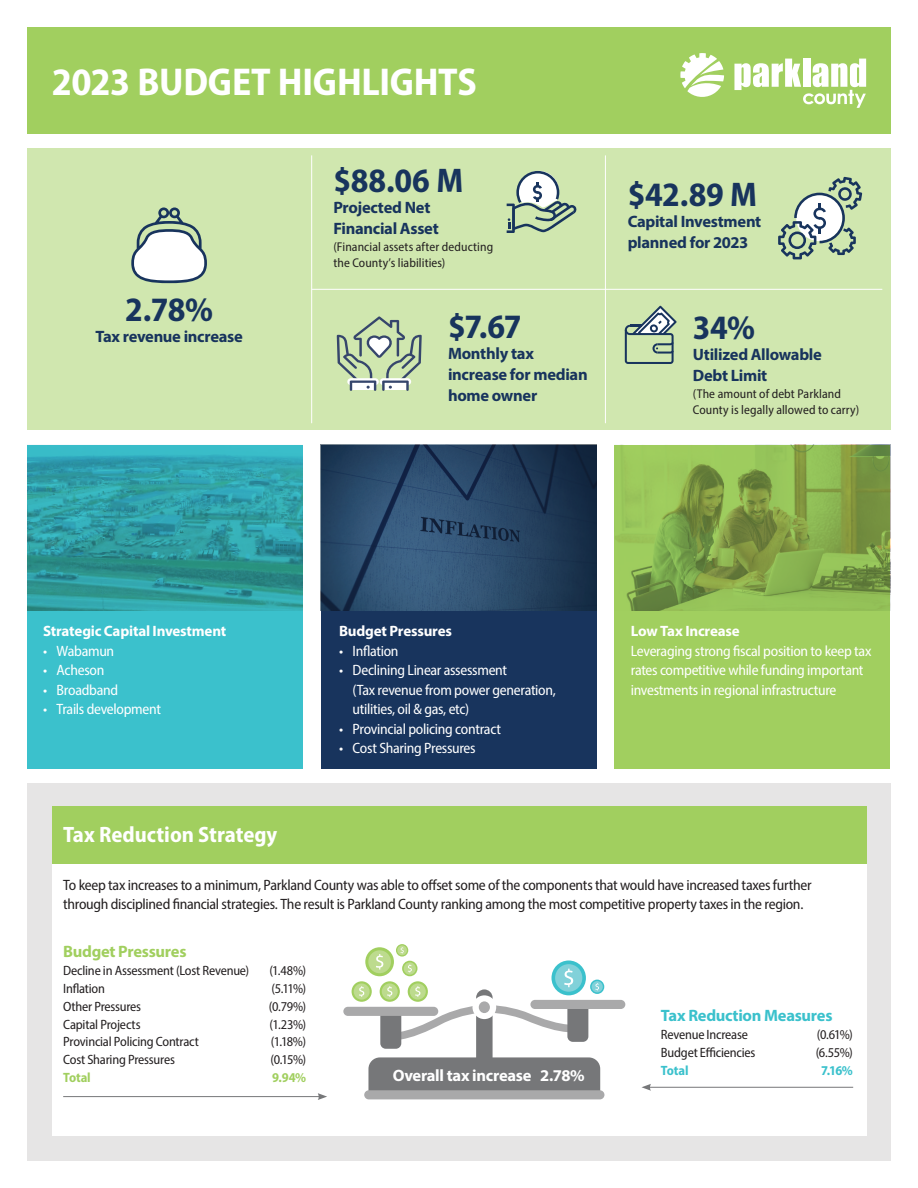
<style>
.page{position:relative;width:918px;height:1188px;background:#fff}
.page>*{position:absolute;margin:0;border:0;box-sizing:border-box;transform-origin:0 0}
.t1{font:700 semi-condensed 39px "Myriad Pro";letter-spacing:-.005em;color:#fff}
.t2{font:700 semi-condensed 34.35px "Myriad Pro";letter-spacing:-.01em;color:#18345d}
.t3{font:700 semi-condensed 22.35px "Myriad Pro";color:#fff}
.t4{font:700 16.5px/21px "Myriad Pro";letter-spacing:-.02em;color:#18345d}
.t5{font:700 16.5px "Myriad Pro";letter-spacing:-.02em;color:#fff}
.t6{font:700 16.5px "Myriad Pro";letter-spacing:-.02em;color:#3bc1cc}
.t7{font:700 16.5px "Myriad Pro";letter-spacing:-.02em;color:#a1cf5f}
.t8{font:semi-condensed 15px/19.5px "Myriad Pro";letter-spacing:-.02em;color:#fff}
.t9{font:semi-condensed 15px/19.5px "Myriad Pro";letter-spacing:-.02em;color:#231f20}
.t10{font:700 15px "Myriad Pro";letter-spacing:-.015em;color:#fff}
.t11{font:semi-condensed 13.5px "Myriad Pro";letter-spacing:-.015em;color:#231f20}
.t12{font:700 semi-condensed 13.5px "Myriad Pro";letter-spacing:-.01em;color:#3bc1cc}
.t13{font:700 semi-condensed 13.5px "Myriad Pro";letter-spacing:-.01em;color:#a1cf5f}
.t14{font:semi-condensed 12.75px/16.5px "Myriad Pro";letter-spacing:.005em;color:#231f20}
</style>
<div class="page">
<div style="left:27px;top:27px;width:864px;height:107px;background:#a1cf5f"></div>
<svg style="left:734px;top:59px;width:132px;height:49px"></svg>
<svg style="left:680px;top:53px;width:44px;height:44px"></svg>
<div style="left:27px;top:783px;width:864px;height:378px;background:#e6e5e5"></div>
<div style="left:52px;top:807px;width:814px;height:329px;background:#fff"></div>
<div style="left:52px;top:807px;width:814px;height:57px;background:#a1cf5f"></div>
<div style="left:27px;top:445px;width:276px;height:324px;background:#3bc1cc"></div>
<div style="left:321px;top:445px;width:275px;height:324px;background:#18345d"></div>
<svg style="left:614px;top:445px;width:276px;height:324px;background:#93bc56"></svg>
<img style="left:321px;top:445px;width:275px;height:166px">
<img style="left:27px;top:454px;width:276px;height:157px">
<div style="left:27px;top:148px;width:863px;height:282px;background:#d0e7af"></div>
<hr style="left:312px;top:289px;width:570px;height:1px;background:#fff">
<hr style="left:311px;top:155px;width:1px;height:268px;background:#fff">
<hr style="left:605px;top:155px;width:1px;height:268px;background:#fff">
<svg style="left:337px;top:316px;width:85px;height:75px"></svg>
<hr style="left:63px;top:1096px;width:257px;height:1px;background:#767779">
<svg style="left:318px;top:1093px;width:9px;height:7px"></svg>
<hr style="left:649px;top:1087px;width:204px;height:1px;background:#767779">
<svg style="left:642px;top:1084px;width:9px;height:7px"></svg>
<div style="left:476px;top:989px;width:17px;height:83px;background:#767779;border-radius:8px"></div>
<div style="left:368px;top:1057px;width:232px;height:33px;background:#767779"></div>
<div style="left:364px;top:1090px;width:240px;height:9px;background:#a9a9aa;border-radius:5px"></div>
<div style="left:343px;top:1007px;width:95px;height:9px;background:#a9a9aa;border-radius:5px"></div>
<div style="left:530px;top:1000px;width:95px;height:9px;background:#a9a9aa;border-radius:5px"></div>
<svg style="left:365px;top:947px;width:29px;height:29px"></svg>
<div style="left:368px;top:950px;width:23px;height:23px;background:#bddb8e;border-radius:50%"></div>
<svg style="left:397px;top:945px;width:10px;height:10px"></svg>
<svg style="left:352px;top:981px;width:20px;height:21px"></svg>
<div style="left:354px;top:983px;width:16px;height:17px;background:#bddb8e;border-radius:50%"></div>
<svg style="left:359px;top:986px;width:5px;height:11px"></svg>
<svg style="left:376px;top:947px;width:212px;height:102px"></svg>
<svg style="left:590px;top:980px;width:14px;height:14px"></svg>
<div style="left:592px;top:981px;width:11px;height:11px;background:#81d1d9;border-radius:50%"></div>
<svg style="left:595px;top:983px;width:4px;height:8px"></svg>
<svg style="left:625px;top:306px;width:52px;height:58px"></svg>
<svg style="left:778px;top:177px;width:84px;height:82px"></svg>
<svg style="left:507px;top:171px;width:70px;height:62px"></svg>
<svg style="left:131px;top:207px;width:76px;height:76px"></svg>
<h1 class="t1" style="left:52px;top:57px;width:427px">2023 BUDGET HIGHLIGHTS</h1>
<h2 class="t2" style="left:125px;top:288px;width:90px">2.78%</h2>
<p class="t4" style="left:95px;top:326px;width:149px">Tax revenue increase</p>
<h2 class="t2" style="left:333px;top:158px;width:131px">$88.06 M</h2>
<p class="t4" style="left:333px;top:197px;width:107px">Projected Net<br>Financial Asset</p>
<p class="t14" style="left:333px;top:238px;width:161px">(Financial assets after deducting the County’s liabilities)</p>
<h2 class="t2" style="left:448px;top:304px;width:75px">$7.67</h2>
<p class="t4" style="left:448px;top:342px;width:141px">Monthly tax increase for median home owner</p>
<h2 class="t2" style="left:628px;top:172px;width:131px">$42.89 M</h2>
<p class="t4" style="left:628px;top:210px;width:135px">Capital Investment planned for 2023</p>
<h2 class="t2" style="left:693px;top:306px;width:64px">34%</h2>
<p class="t4" style="left:693px;top:344px;width:131px">Utilized Allowable<br>Debt Limit</p>
<p class="t14" style="left:693px;top:385px;width:168px">(The amount of debt Parkland<br>County is legally allowed to carry)</p>
<p class="t10" style="left:43px;top:622px;width:185px">Strategic Capital Investment</p>
<p class="t8" style="left:43px;top:641px;width:73px">• Wabamun</p>
<p class="t8" style="left:43px;top:660px;width:63px">• Acheson</p>
<p class="t8" style="left:43px;top:680px;width:77px">• Broadband</p>
<p class="t8" style="left:43px;top:699px;width:119px">• Trails development</p>
<h3 class="t3" style="left:63px;top:820px;width:216px">Tax Reduction Strategy</h3>
<p class="t10" style="left:339px;top:622px;width:114px">Budget Pressures</p>
<p class="t8" style="left:339px;top:641px;width:61px">• Inflation</p>
<p class="t8" style="left:353px;top:660px;width:205px;text-indent:-14px">• Declining Linear assessment<br>(Tax revenue from power generation, utilities, oil &amp; gas, etc)</p>
<p class="t8" style="left:339px;top:719px;width:163px">• Provincial policing contract</p>
<p class="t8" style="left:339px;top:738px;width:138px">• Cost Sharing Pressures</p>
<p class="t10" style="left:631px;top:622px;width:110px">Low Tax Increase</p>
<p class="t8" style="left:631px;top:641px;width:242px">Leveraging strong fiscal position to keep tax rates competitive while funding important investments in regional infrastructure</p>
<p class="t9" style="left:63px;top:875px;width:750px">To keep tax increases to a minimum, Parkland County was able to offset some of the components that would have increased taxes further through disciplined financial strategies. The result is Parkland County ranking among the most competitive property taxes in the region.</p>
<p class="t7" style="left:63px;top:940px;width:125px">Budget Pressures</p>
<p class="t11" style="left:63px;top:962px;width:188px">Decline in Assessment (Lost Revenue)</p>
<p class="t11" style="left:269px;top:962px;width:38px">(1.48%)</p>
<p class="t11" style="left:63px;top:980px;width:43px">Inflation</p>
<p class="t11" style="left:272px;top:980px;width:36px">(5.11%)</p>
<p class="t11" style="left:63px;top:998px;width:80px">Other Pressures</p>
<p class="t11" style="left:269px;top:998px;width:39px">(0.79%)</p>
<p class="t11" style="left:63px;top:1016px;width:79px">Capital Projects</p>
<p class="t11" style="left:269px;top:1016px;width:38px">(1.23%)</p>
<p class="t11" style="left:63px;top:1034px;width:137px">Provincial Policing Contract</p>
<p class="t11" style="left:271px;top:1034px;width:37px">(1.18%)</p>
<p class="t11" style="left:63px;top:1052px;width:113px">Cost Sharing Pressures</p>
<p class="t11" style="left:271px;top:1052px;width:37px">(0.15%)</p>
<p class="t13" style="left:63px;top:1069px;width:29px">Total</p>
<p class="t13" style="left:272px;top:1069px;width:35px">9.94%</p>
<p class="t5" style="left:393px;top:1065px;width:193px">Overall tax increase 2.78%</p>
<p class="t6" style="left:661px;top:1004px;width:173px">Tax Reduction Measures</p>
<p class="t11" style="left:661px;top:1026px;width:89px">Revenue Increase</p>
<p class="t11" style="left:817px;top:1026px;width:38px">(0.61%)</p>
<p class="t11" style="left:661px;top:1044px;width:96px">Budget Efficiencies</p>
<p class="t11" style="left:816px;top:1044px;width:39px">(6.55%)</p>
<p class="t12" style="left:661px;top:1061px;width:29px">Total</p>
<p class="t12" style="left:821px;top:1061px;width:33px">7.16%</p>
</div>
